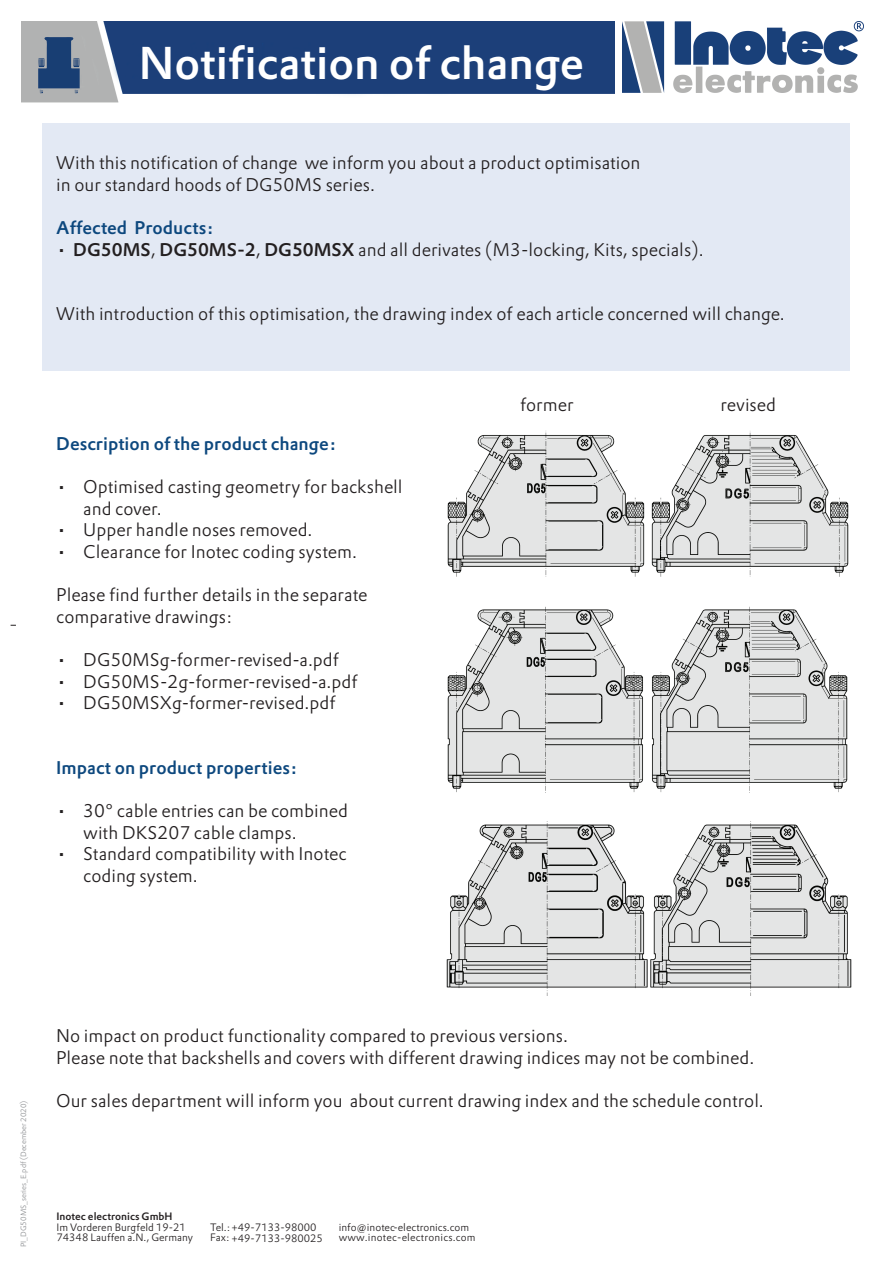
<style>
.page{position:relative;width:893px;height:1263px;background:#fff}
.page>*{position:absolute;margin:0;border:0;box-sizing:border-box;transform-origin:0 0}
.t1{font:500 45px "DTL Prokyon TOT";color:#fff}
.t2{font:300 18px/21.6px "DTL Prokyon TOT";color:#231f20}
.t3{font:500 18px "DTL Prokyon TOT";color:#0d487e}
.t4{font:300 10.5px/10.5px "DTL Prokyon TOT";color:#231f20}
.t5{font:500 10.5px "DTL Prokyon TOT";color:#231f20}
.t6{font:300 7.5px "DTL Prokyon TOT";color:#8d8f92}
.s1{font-weight:500}
</style>
<div class="page">
<div style="left:43px;top:123px;width:807px;height:248px;background:#e3e9f4"></div>
<img style="left:21px;top:22px;width:593px;height:81px">
<img style="left:622px;top:22px;width:242px;height:70px">
<img style="left:38px;top:37px;width:42px;height:56px">
<img style="left:448px;top:431px;width:400px;height:145px">
<img style="left:447px;top:606px;width:400px;height:187px">
<img style="left:446px;top:821px;width:405px;height:174px">
<h1 class="t1" style="left:139px;top:34px;width:447px">Notification of change</h1>
<p class="t2" style="left:56px;top:152px;width:586px">With this notification of change we inform you about a product optimisation in our standard hoods of DG50MS series.</p>
<p class="t3" style="left:56px;top:216px;width:159px">Affected Products:</p>
<p class="t2" style="left:56px;top:238px;width:649px">• <span class="s1">DG50MS</span>, <span class="s1">DG50MS-2</span>, <span class="s1">DG50MSX</span> and all derivates (M3-locking, Kits, specials).</p>
<p class="t2" style="left:56px;top:303px;width:730px">With introduction of this optimisation, the drawing index of each article concerned will change.</p>
<p class="t3" style="left:56px;top:432px;width:281px">Description of the product change:</p>
<p class="t2" style="left:83px;top:476px;width:321px;text-indent:-27px">• Optimised casting geometry for backshell and cover.</p>
<p class="t2" style="left:56px;top:519px;width:258px">• Upper handle noses removed.</p>
<p class="t2" style="left:56px;top:541px;width:302px">• Clearance for Inotec coding system.</p>
<p class="t2" style="left:56px;top:584px;width:313px">Please find further details in the separate comparative drawings:</p>
<p class="t2" style="left:56px;top:649px;width:284px">• DG50MSg-former-revised-a.pdf</p>
<p class="t2" style="left:56px;top:670px;width:303px">• DG50MS-2g-former-revised-a.pdf</p>
<p class="t2" style="left:56px;top:692px;width:281px">• DG50MSXg-former-revised.pdf</p>
<p class="t3" style="left:56px;top:756px;width:243px">Impact on product properties:</p>
<p class="t2" style="left:83px;top:800px;width:266px;text-indent:-27px">• 30° cable entries can be combined with DKS207 cable clamps.</p>
<p class="t2" style="left:83px;top:843px;width:265px;text-indent:-27px">• Standard compatibility with Inotec coding system.</p>
<p class="t2" style="left:520px;top:393px;width:55px">former</p>
<p class="t2" style="left:721px;top:393px;width:57px">revised</p>
<p class="t6" style="left:19px;top:1247px;width:148px;rotate:-90deg">PI_DG50MS_series_E.pdf (December 2020)</p>
<p class="t2" style="left:56px;top:1025px;width:700px">No impact on product functionality compared to previous versions.<br>Please note that backshells and covers with different drawing indices may not be combined.</p>
<p class="t2" style="left:56px;top:1090px;width:709px">Our sales department will inform you about current drawing index and the schedule control.</p>
<p class="t5" style="left:57px;top:1210px;width:118px">Inotec electronics GmbH</p>
<p class="t4" style="left:57px;top:1222px;width:138px">Im Vorderen Burgfeld 19-21<br>74348 Lauffen a.N., Germany</p>
<p class="t4" style="left:210px;top:1222px;width:114px">Tel.:+49-7133-98000<br>Fax: +49-7133-980025</p>
<p class="t4" style="left:339px;top:1222px;width:138px">info@inotec-electronics.com www.inotec-electronics.com</p>
</div>
